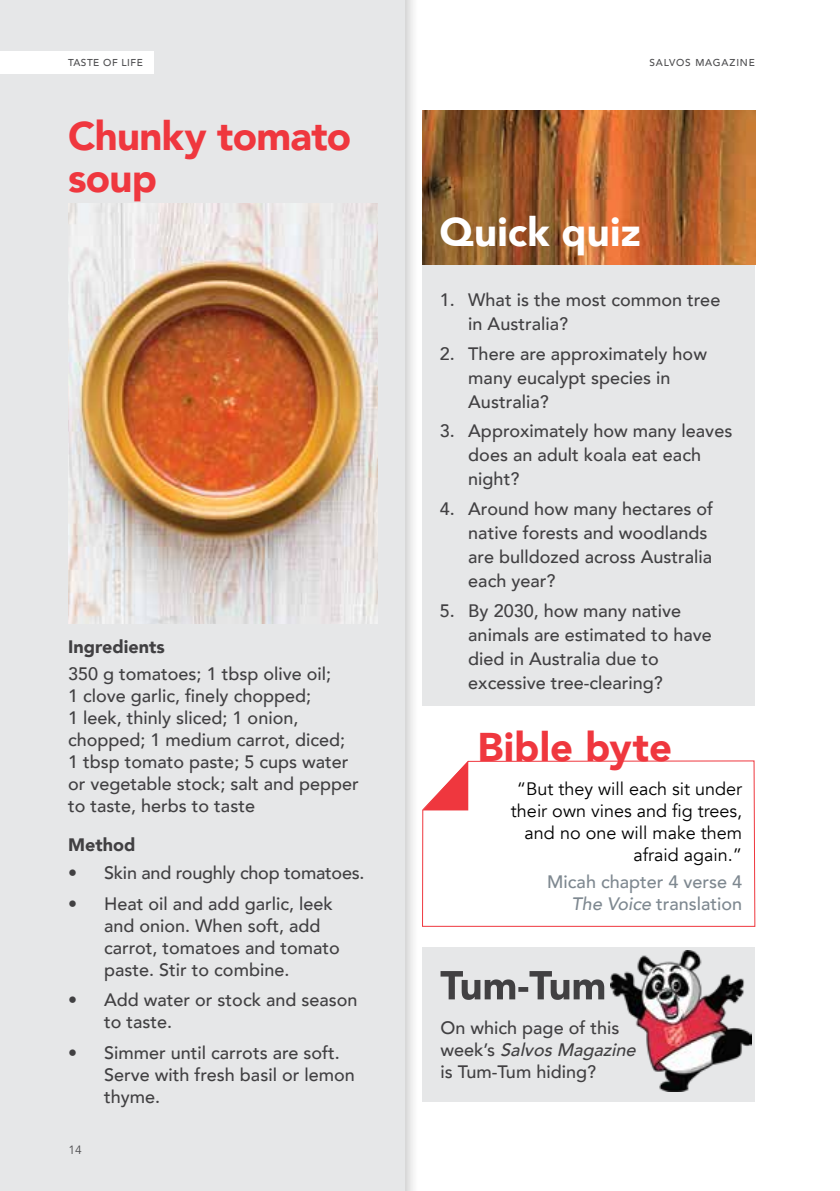
<style>
.page{position:relative;width:840px;height:1191px;background:#fff}
.page>*{position:absolute;margin:0;border:0;box-sizing:border-box;transform-origin:0 0}
.t1{font:900 40px/42px "Avenir";letter-spacing:-.015em;color:#ef373e}
.t2{font:900 40px "Avenir";letter-spacing:.005em;color:#fff}
.t3{font:500 18px/22px "Avenir";color:#414042}
.t4{font:18px/22px "Avenir";color:#000;text-align:right}
.t5{font:500 18px/22px "Avenir";color:#7e8890;text-align:right}
.t6{font:900 18px "Avenir";color:#414042}
.t7{font:12px "Avenir";color:#4d4d4f}
.t8{font:500 10px "Avenir";letter-spacing:.08em;color:#4d4d4f}
.t9{font:500 10px "Avenir";letter-spacing:.06em;color:#4d4d4f}
.s1{font-style:italic}
</style>
<div class="page">
<div style="left:422px;top:947px;width:332px;height:155px;background:#e6e7e8"></div>
<img style="left:610px;top:950px;width:140px;height:141px">
<svg style="left:440px;top:971px;width:164px;height:29px"></svg>
<div style="left:0;top:0;width:419px;height:1191px;background:#000;opacity:.2"></div>
<div style="left:0;top:0;width:404px;height:1191px;background:#e6e7e8"></div>
<div style="left:0;top:51px;width:153px;height:23px;background:#fff"></div>
<div style="left:422px;top:110px;width:333px;height:596px;background:#e6e7e8"></div>
<svg style="left:422px;top:760px;width:333px;height:167px"></svg>
<svg style="left:422px;top:760px;width:46px;height:50px"></svg>
<img style="left:422px;top:110px;width:333px;height:155px">
<img style="left:68px;top:203px;width:309px;height:421px">
<p class="t9" style="left:68px;top:54px;width:76px">TASTE OF LIFE</p>
<p class="t8" style="left:649px;top:54px;width:107px">SALVOS MAGAZINE</p>
<p class="t9" style="left:69px;top:58px;width:76px">TASTE OF LIFE</p>
<p class="t8" style="left:650px;top:58px;width:107px">SALVOS MAGAZINE</p>
<h1 class="t1" style="left:68px;top:114px;width:284px">Chunky tomato soup</h1>
<p class="t6" style="left:68px;top:631px;width:98px">Ingredients</p>
<p class="t3" style="left:68px;top:662px;width:292px">350 g tomatoes; 1 tbsp olive oil;<br>1 clove garlic, finely chopped;<br>1 leek, thinly sliced; 1 onion, chopped; 1 medium carrot, diced;<br>1 tbsp tomato paste; 5 cups water or vegetable stock; salt and pepper to taste, herbs to taste</p>
<p class="t6" style="left:68px;top:829px;width:69px">Method</p>
<p class="t3" style="left:68px;top:861px;width:298px">• Skin and roughly chop tomatoes.</p>
<p class="t3" style="left:104px;top:891px;width:237px;text-indent:-36px">• Heat oil and add garlic, leek and onion. When soft, add carrot, tomatoes and tomato paste. Stir to combine.</p>
<p class="t3" style="left:104px;top:988px;width:255px;text-indent:-36px">• Add water or stock and season to taste.</p>
<p class="t3" style="left:104px;top:1040px;width:252px;text-indent:-36px">• Simmer until carrots are soft.<br>Serve with fresh basil or lemon thyme.</p>
<p class="t7" style="left:68px;top:1142px;width:15px">14</p>
<h1 class="t2" style="left:439px;top:198px;width:203px">Quick quiz</h1>
<p class="t3" style="left:468px;top:287px;width:253px;line-height:24px;text-indent:-28px">1. What is the most common tree in Australia?</p>
<p class="t3" style="left:468px;top:340px;width:240px;line-height:24px;text-indent:-28px">2. There are approximately how many eucalypt species in<br>Australia?</p>
<p class="t3" style="left:468px;top:418px;width:265px;line-height:24px;text-indent:-28px">3. Approximately how many leaves does an adult koala eat each night?</p>
<p class="t3" style="left:468px;top:496px;width:246px;line-height:24px;text-indent:-28px">4. Around how many hectares of native forests and woodlands are bulldozed across Australia each year?</p>
<p class="t3" style="left:468px;top:597px;width:245px;line-height:24px;text-indent:-28px">5. By 2030, how many native animals are estimated to have died in Australia due to excessive tree-clearing?</p>
<h1 class="t1" style="left:477px;top:725px;width:196px">Bible byte</h1>
<p class="t4" style="left:510px;top:778px;width:232px">“But they will each sit under their own vines and fig trees, and no one will make them afraid again.”</p>
<p class="t5" style="left:547px;top:870px;width:196px">Micah chapter 4 verse 4<br><span class="s1">The Voice</span> translation</p>
<p class="t3" style="left:440px;top:1015px;width:202px">On which page of this<br>w e e k ’s <span class="s1">SalvosMagazine </span>is Tum-Tum hiding?</p>
</div>
